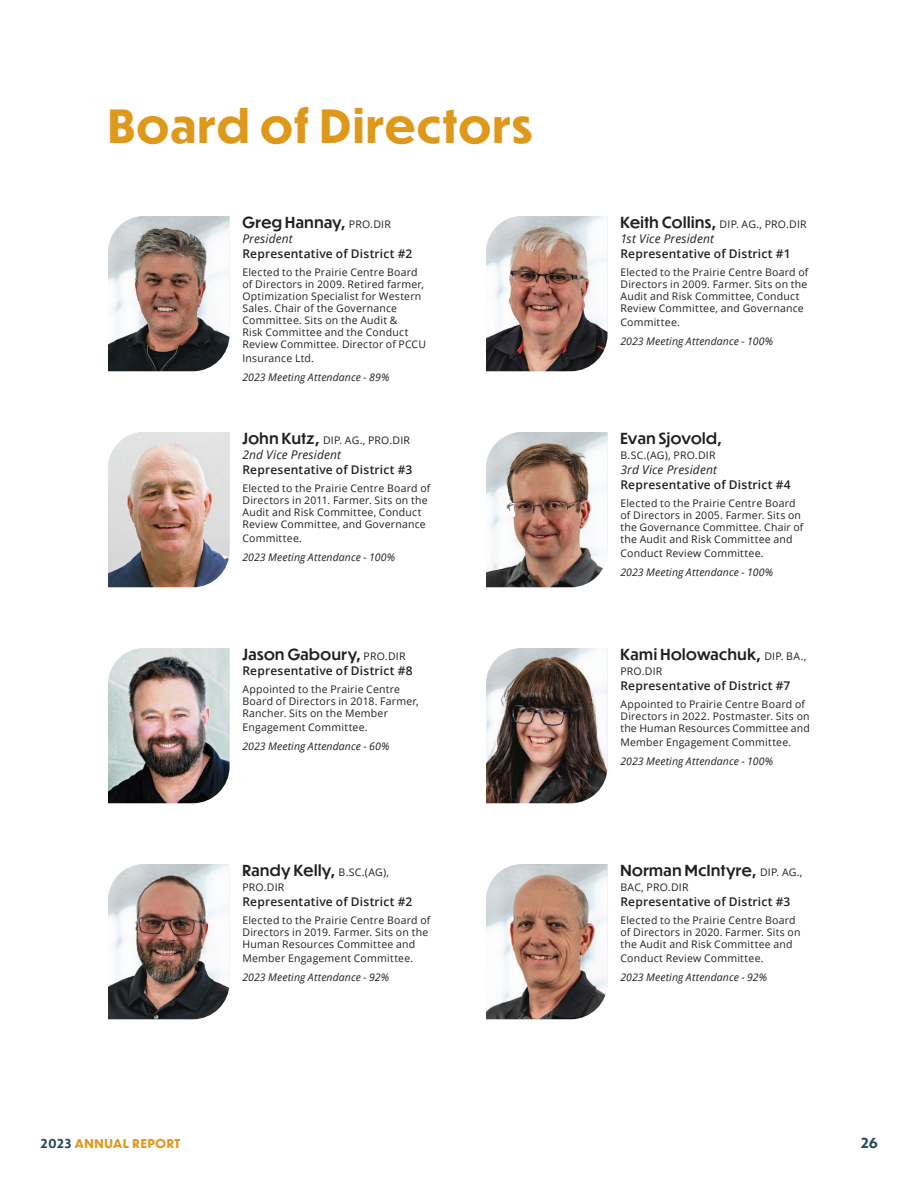
<style>
.page{position:relative;width:918px;height:1188px;background:#fff}
.page>*{position:absolute;margin:0;border:0;box-sizing:border-box;transform-origin:0 0}
.t1{font:700 45px "Dunbar Tall";letter-spacing:.04em;color:#de991c}
.t2{font:500 15px "Dunbar Tall";letter-spacing:.035em;color:#231f20}
.t3{font:700 13.5px "Dunbar Tall";color:#264a5c}
.t4{font:600 12px "Open Sans";letter-spacing:.02em;color:#231f20}
.t5{font:italic 12px "Open Sans";letter-spacing:.015em;color:#231f20}
.t6{font:700 12px "Dunbar Tall";letter-spacing:.06em;color:#de991c}
.t7{font:10.5px/12px "Open Sans";letter-spacing:.02em;color:#231f20}
.t8{font:italic 10.5px "Open Sans";letter-spacing:.01em;color:#231f20}
.s1{font-family:"Open Sans";font-weight:400;font-size:10.5px}
.s2{font-family:"Dunbar Tall";font-weight:500;font-size:15px}
.s3{color:#264a5c}
</style>
<div class="page">
<img style="left:108px;top:216px;width:122px;height:155px">
<img style="left:108px;top:432px;width:122px;height:155px">
<img style="left:108px;top:648px;width:122px;height:155px">
<img style="left:108px;top:864px;width:122px;height:155px">
<img style="left:486px;top:216px;width:122px;height:155px">
<img style="left:486px;top:432px;width:122px;height:155px">
<img style="left:486px;top:648px;width:122px;height:155px">
<img style="left:486px;top:864px;width:122px;height:155px">
<h1 class="t1" style="left:108px;top:93px;width:426px">Board of Directors</h1>
<h2 class="t2" style="left:242px;top:211px;width:150px">Greg Hannay, <span class="s1">PRO.DIR</span></h2>
<p class="t5" style="left:242px;top:230px;width:52px">President</p>
<p class="t4" style="left:242px;top:245px;width:171px">Representative of District #2</p>
<p class="t7" style="left:242px;top:266px;width:185px">Elected to the Prairie Centre Board of Directors in 2009. Retired farmer, Optimization Specialist for Western Sales. Chair of the Governance Committee. Sits on the Audit &amp;<br>Risk Committee and the Conduct Review Committee. Director of PCCU</p>
<p class="t7" style="left:242px;top:352px;width:73px">Insurance Ltd.</p>
<p class="t8" style="left:242px;top:370px;width:148px">2023 Meeting Attendance - 89%</p>
<p class="t7" style="left:242px;top:434px;width:169px"><span class="s2">John Kutz,</span> DIP. AG., PRO.DIR</p>
<p class="t5" style="left:242px;top:446px;width:100px">2nd Vice President</p>
<p class="t4" style="left:242px;top:461px;width:172px">Representative of District #3</p>
<p class="t7" style="left:242px;top:482px;width:190px">Elected to the Prairie Centre Board of Directors in 2011. Farmer. Sits on the Audit and Risk Committee, Conduct Review Committee, and Governance</p>
<p class="t7" style="left:242px;top:532px;width:61px">Committee.</p>
<p class="t8" style="left:242px;top:550px;width:154px">2023 Meeting Attendance - 100%</p>
<h2 class="t2" style="left:242px;top:643px;width:165px">Jason Gaboury, <span class="s1">PRO.DIR</span></h2>
<p class="t4" style="left:242px;top:662px;width:172px">Representative of District #8</p>
<p class="t7" style="left:242px;top:683px;width:178px">Appointed to the Prairie Centre<br>Board of Directors in 2018. Farmer,<br>Rancher. Sits on the Member</p>
<p class="t7" style="left:242px;top:721px;width:127px">Engagement Committee.</p>
<p class="t8" style="left:242px;top:739px;width:149px">2023 Meeting Attendance - 60%</p>
<h2 class="t2" style="left:242px;top:859px;width:148px">Randy Kelly, <span class="s1">B.SC.(AG),</span></h2>
<p class="t7" style="left:242px;top:881px;width:43px">PRO.DIR</p>
<p class="t4" style="left:242px;top:893px;width:171px">Representative of District #2</p>
<p class="t7" style="left:242px;top:914px;width:190px">Elected to the Prairie Centre Board of<br>Directors in 2019. Farmer. Sits on the<br>Human Resources Committee and</p>
<p class="t7" style="left:242px;top:952px;width:172px">Member Engagement Committee.</p>
<p class="t8" style="left:242px;top:970px;width:148px">2023 Meeting Attendance - 92%</p>
<p class="t7" style="left:620px;top:218px;width:188px"><span class="s2">Keith Collins,</span> DIP. AG., PRO.DIR</p>
<p class="t5" style="left:620px;top:230px;width:95px">1st Vice President</p>
<p class="t4" style="left:620px;top:245px;width:172px">Representative of District #1</p>
<p class="t7" style="left:620px;top:266px;width:190px">Elected to the Prairie Centre Board of Directors in 2009. Farmer. Sits on the Audit and Risk Committee, Conduct Review Committee, and Governance</p>
<p class="t7" style="left:620px;top:316px;width:61px">Committee.</p>
<p class="t8" style="left:620px;top:334px;width:154px">2023 Meeting Attendance - 100%</p>
<h2 class="t2" style="left:620px;top:427px;width:103px">Evan Sjovold,</h2>
<p class="t7" style="left:620px;top:449px;width:97px">B.SC.(AG), PRO.DIR</p>
<p class="t5" style="left:620px;top:461px;width:98px">3rd Vice President</p>
<p class="t4" style="left:620px;top:476px;width:172px">Representative of District #4</p>
<p class="t7" style="left:620px;top:497px;width:185px">Elected to the Prairie Centre Board of Directors in 2005. Farmer. Sits on the Governance Committee. Chair of the Audit and Risk Committee and</p>
<p class="t7" style="left:620px;top:547px;width:145px">Conduct Review Committee.</p>
<p class="t8" style="left:620px;top:565px;width:154px">2023 Meeting Attendance - 100%</p>
<h2 class="t2" style="left:620px;top:643px;width:187px">Kami Holowachuk, <span class="s1">DIP. BA.,</span></h2>
<p class="t7" style="left:620px;top:665px;width:43px">PRO.DIR</p>
<p class="t4" style="left:620px;top:677px;width:171px">Representative of District #7</p>
<p class="t7" style="left:620px;top:698px;width:191px">Appointed to Prairie Centre Board of<br>Directors in 2022. Postmaster. Sits on the Human Resources Committee and</p>
<p class="t7" style="left:620px;top:736px;width:172px">Member Engagement Committee.</p>
<p class="t8" style="left:620px;top:754px;width:154px">2023 Meeting Attendance - 100%</p>
<h2 class="t2" style="left:620px;top:859px;width:183px">Norman McIntyre, <span class="s1">DIP. AG.,</span></h2>
<p class="t7" style="left:620px;top:881px;width:70px">BAC, PRO.DIR</p>
<p class="t4" style="left:620px;top:893px;width:172px">Representative of District #3</p>
<p class="t7" style="left:620px;top:914px;width:182px">Elected to the Prairie Centre Board of Directors in 2020. Farmer. Sits on the Audit and Risk Committee and</p>
<p class="t7" style="left:620px;top:952px;width:145px">Conduct Review Committee.</p>
<p class="t8" style="left:620px;top:970px;width:148px">2023 Meeting Attendance - 92%</p>
<p class="t6" style="left:40px;top:1134px;width:141px"><span class="s3">2023</span> ANNUAL REPORT</p>
<p class="t3" style="left:861px;top:1133px;width:18px">26</p>
</div>
